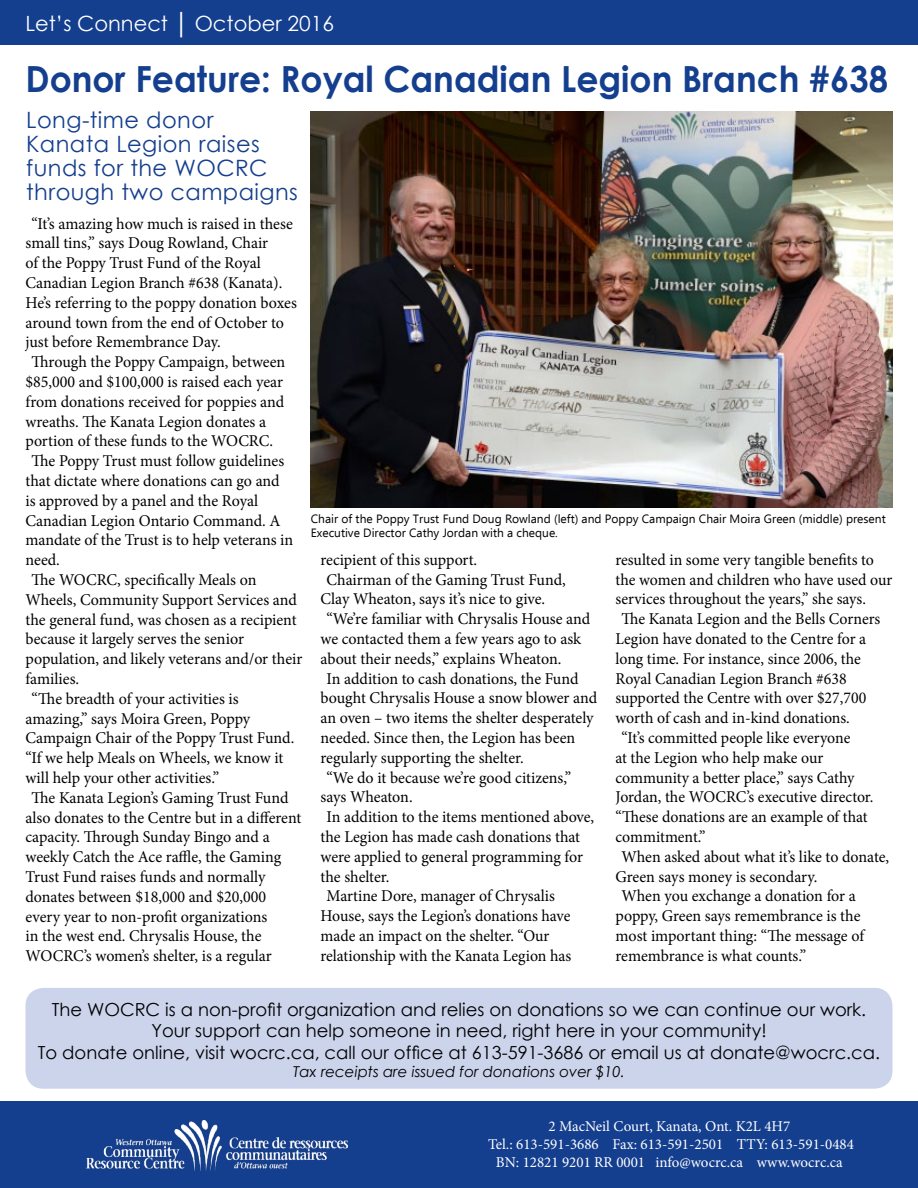
<style>
.page{position:relative;width:918px;height:1188px;background:#fff}
.page>*{position:absolute;margin:0;border:0;box-sizing:border-box;transform-origin:0 0}
.t1{font:700 36px "Century Gothic";color:#143e8e;scale:.96 1}
.t2{font:22.5px/24px "Century Gothic";letter-spacing:.02em;color:#143e8e}
.t3{font:21px "Century Gothic";color:#fff}
.t4{font:18px/21.6px "Century Gothic";color:#000;text-align:center}
.t5{font:16.5px "Minion Pro";letter-spacing:-.005em;color:#000}
.t6{font:16.5px "Minion Pro";letter-spacing:-.005em;color:#000;scale:.96 1}
.t7{font:15px/18px "Minion Pro";color:#fff;text-align:center}
.t8{font:italic 15px "Century Gothic";color:#000}
.t9{font:12px/14.4px "Ebrima";color:#000}
</style>
<div class="page">
<div style="left:26px;top:988px;width:866px;height:101px;background:#ccd4ec;border-radius:18px"></div>
<div style="left:0;top:1102px;width:918px;height:86px;background:#143e8e"></div>
<img style="left:86px;top:1121px;width:262px;height:49px">
<div style="left:0;top:0;width:918px;height:45px;background:#143e8e"></div>
<img style="left:311px;top:112px;width:581px;height:396px">
<p class="t3" style="left:26px;top:9px;width:310px">Let’s Connect │ October 2016</p>
<h1 class="t1" style="left:26px;top:51px;width:900px">Donor Feature: Royal Canadian Legion Branch #638</h1>
<h2 class="t2" style="left:26px;top:107px;width:273px">Long-time donor<br>Kanata Legion raises funds for the WOCRC through two campaigns</h2>
<p class="t5" style="left:32px;top:212px;width:263px">“It’s amazing how much is raised in these</p>
<p class="t5" style="left:25px;top:232px;width:244px">small tins,” says Doug Rowland, Chair</p>
<p class="t5" style="left:25px;top:252px;width:237px">of the Poppy Trust Fund of the Royal</p>
<p class="t5" style="left:25px;top:272px;width:258px">Canadian Legion Branch #638 (Kanata).</p>
<p class="t5" style="left:25px;top:291px;width:273px">He’s referring to the poppy donation boxes</p>
<p class="t5" style="left:25px;top:311px;width:260px">around town from the end of October to</p>
<p class="t5" style="left:25px;top:331px;width:197px">just before Remembrance Day.</p>
<p class="t5" style="left:32px;top:351px;width:255px">Through the Poppy Campaign, between</p>
<p class="t5" style="left:25px;top:371px;width:259px">$85,000 and $100,000 is raised each year</p>
<p class="t5" style="left:25px;top:390px;width:260px">from donations received for poppies and</p>
<p class="t5" style="left:25px;top:410px;width:242px">wreaths. The Kanata Legion donates a</p>
<p class="t5" style="left:25px;top:430px;width:249px">portion of these funds to the WOCRC.</p>
<p class="t5" style="left:32px;top:450px;width:254px">The Poppy Trust must follow guidelines</p>
<p class="t5" style="left:25px;top:470px;width:256px">that dictate where donations can go and</p>
<p class="t5" style="left:25px;top:489px;width:234px">is approved by a panel and the Royal</p>
<p class="t5" style="left:25px;top:509px;width:256px">Canadian Legion Ontario Command. A</p>
<p class="t5" style="left:25px;top:529px;width:269px">mandate of the Trust is to help veterans in</p>
<p class="t5" style="left:25px;top:549px;width:36px">need.</p>
<p class="t5" style="left:32px;top:569px;width:226px">The WOCRC, specifically Meals on</p>
<p class="t5" style="left:25px;top:588px;width:273px">Wheels, Community Support Services and</p>
<p class="t5" style="left:25px;top:608px;width:273px">the general fund, was chosen as a recipient</p>
<p class="t5" style="left:25px;top:628px;width:220px">because it largely serves the senior</p>
<p class="t5" style="left:25px;top:648px;width:278px">population, and likely veterans and/or their</p>
<p class="t5" style="left:25px;top:668px;width:55px">families.</p>
<p class="t5" style="left:32px;top:687px;width:209px">“The breadth of your activities is</p>
<p class="t5" style="left:25px;top:707px;width:226px">amazing,” says Moira Green, Poppy</p>
<p class="t5" style="left:25px;top:727px;width:270px">Campaign Chair of the Poppy Trust Fund.</p>
<p class="t5" style="left:25px;top:747px;width:259px">“If we help Meals on Wheels, we know it</p>
<p class="t5" style="left:25px;top:767px;width:195px">will help your other activities.”</p>
<p class="t5" style="left:32px;top:786px;width:259px">The Kanata Legion’s Gaming Trust Fund</p>
<p class="t5" style="left:25px;top:806px;width:277px">also donates to the Centre but in a different</p>
<p class="t5" style="left:25px;top:826px;width:246px">capacity. Through Sunday Bingo and a</p>
<p class="t5" style="left:25px;top:846px;width:257px">weekly Catch the Ace raffle, the Gaming</p>
<p class="t5" style="left:25px;top:866px;width:242px">Trust Fund raises funds and normally</p>
<p class="t5" style="left:25px;top:885px;width:242px">donates between $18,000 and $20,000</p>
<p class="t5" style="left:25px;top:905px;width:243px">every year to non-profit organizations</p>
<p class="t5" style="left:25px;top:925px;width:238px">in the west end. Chrysalis House, the</p>
<p class="t5" style="left:25px;top:945px;width:248px">WOCRC’s women’s shelter, is a regular</p>
<p class="t9" style="left:311px;top:512px;width:576px">Chair of the Poppy Trust Fund Doug Rowland (left) and Poppy Campaign Chair Moira Green (middle) present<br>Executive Director Cathy Jordan with a cheque.</p>
<p class="t5" style="left:321px;top:549px;width:158px">recipient of this support.</p>
<p class="t5" style="left:327px;top:568px;width:241px">Chairman of the Gaming Trust Fund,</p>
<p class="t5" style="left:321px;top:588px;width:226px">Clay Wheaton, says it’s nice to give.</p>
<p class="t5" style="left:327px;top:608px;width:265px">“We’re familiar with Chrysalis House and</p>
<p class="t5" style="left:321px;top:628px;width:262px">we contacted them a few years ago to ask</p>
<p class="t5" style="left:321px;top:648px;width:242px">about their needs,” explains Wheaton.</p>
<p class="t5" style="left:327px;top:667px;width:254px">In addition to cash donations, the Fund</p>
<p class="t5" style="left:321px;top:687px;width:278px">bought Chrysalis House a snow blower and</p>
<p class="t5" style="left:321px;top:707px;width:275px">an oven – two items the shelter desperately</p>
<p class="t5" style="left:321px;top:727px;width:256px">needed. Since then, the Legion has been</p>
<p class="t5" style="left:321px;top:747px;width:205px">regularly supporting the shelter.</p>
<p class="t5" style="left:327px;top:766px;width:246px">“We do it because we’re good citizens,”</p>
<p class="t5" style="left:321px;top:786px;width:94px">says Wheaton.</p>
<p class="t5" style="left:327px;top:806px;width:269px">In addition to the items mentioned above,</p>
<p class="t5" style="left:321px;top:826px;width:261px">the Legion has made cash donations that</p>
<p class="t5" style="left:321px;top:846px;width:264px">were applied to general programming for</p>
<p class="t5" style="left:321px;top:865px;width:70px">the shelter.</p>
<p class="t6" style="left:327px;top:885px;width:239px">Martine Dore, manager of Chrysalis</p>
<p class="t6" style="left:320px;top:905px;width:262px">House, says the Legion’s donations have</p>
<p class="t6" style="left:320px;top:925px;width:240px">made an impact on the shelter. “Our</p>
<p class="t6" style="left:320px;top:945px;width:263px">relationship with the Kanata Legion has</p>
<p class="t6" style="left:616px;top:549px;width:271px">resulted in some very tangible benefits to</p>
<p class="t6" style="left:616px;top:568px;width:290px">the women and children who have used our</p>
<p class="t6" style="left:616px;top:588px;width:262px">services throughout the years,” she says.</p>
<p class="t6" style="left:622px;top:608px;width:271px">The Kanata Legion and the Bells Corners</p>
<p class="t6" style="left:616px;top:628px;width:263px">Legion have donated to the Centre for a</p>
<p class="t6" style="left:616px;top:648px;width:257px">long time. For instance, since 2006, the</p>
<p class="t6" style="left:616px;top:667px;width:242px">Royal Canadian Legion Branch #638</p>
<p class="t6" style="left:616px;top:687px;width:263px">supported the Centre with over $27,700</p>
<p class="t6" style="left:616px;top:707px;width:246px">worth of cash and in-kind donations.</p>
<p class="t6" style="left:622px;top:727px;width:240px">“It’s committed people like everyone</p>
<p class="t6" style="left:616px;top:747px;width:218px">at the Legion who help make our</p>
<p class="t6" style="left:616px;top:766px;width:250px">community a better place,” says Cathy</p>
<p class="t6" style="left:616px;top:786px;width:270px">Jordan, the WOCRC’s executive director.</p>
<p class="t6" style="left:616px;top:806px;width:264px">“These donations are an example of that</p>
<p class="t6" style="left:616px;top:826px;width:95px">commitment.”</p>
<p class="t5" style="left:622px;top:846px;width:269px">When asked about what it’s like to donate,</p>
<p class="t5" style="left:615px;top:865px;width:203px">Green says money is secondary.</p>
<p class="t5" style="left:622px;top:885px;width:236px">When you exchange a donation for a</p>
<p class="t5" style="left:615px;top:905px;width:246px">poppy, Green says remembrance is the</p>
<p class="t5" style="left:615px;top:925px;width:250px">most important thing: “The message of</p>
<p class="t5" style="left:615px;top:945px;width:192px">remembrance is what counts.”</p>
<p class="t4" style="left:38px;top:998px;width:844px">The WOCRC is a non-profit organization and relies on donations so we can continue our work.<br>Your support can help someone in need, right here in your community!<br>To donate online, visit wocrc.ca, call our office at 613-591-3686 or email us at donate@wocrc.ca.</p>
<p class="t8" style="left:293px;top:1061px;width:333px">Tax receipts are issued for donations over $10.</p>
<p class="t7" style="left:488px;top:1118px;width:367px">2 MacNeil Court, Kanata, Ont. K2L 4H7<br>Tel.: 613-591-3686 Fax: 613-591-2501 TTY: 613-591-0484<br>BN: 12821 9201 RR 0001 info@wocrc.ca www.wocrc.ca</p>
</div>
